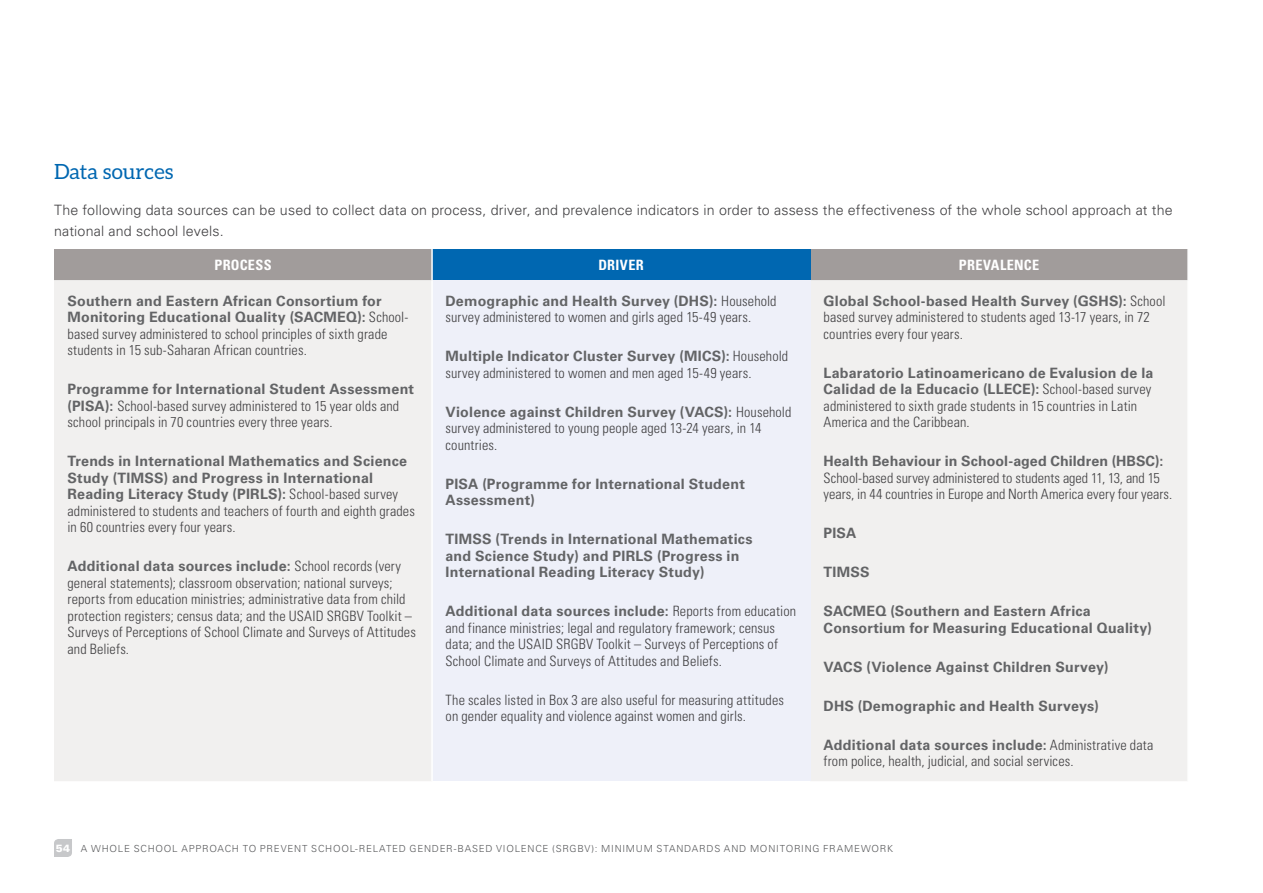
<style>
.page{position:relative;width:1263px;height:893px;background:#fff}
.page>*{position:absolute;margin:0;border:0;box-sizing:border-box;transform-origin:0 0}
.t1{font:21px "Aleo";color:#0067b1}
.t2{font:300 condensed 14.25px/16.5px "Univers LT Std";letter-spacing:.01em;color:#414042}
.t3{font:700 14.25px/16.5px "Univers LT Std";letter-spacing:.015em;color:#636466}
.t4{font:300 14.25px/21px "Univers LT Pro 45";letter-spacing:.01em;color:#414042}
.t5{font:700 condensed 14.25px "Univers LT Std";letter-spacing:.02em;color:#fff}
.t6{font:300 9.75px "Univers LT Pro 45";letter-spacing:.075em;color:#58595b}
.s1{font-weight:700;font-stretch:normal;color:#636466}
.s2{font-weight:300;font-stretch:condensed;color:#414042}
.s3{font-family:"Univers LT Std";font-weight:900;font-size:10.5px;color:#fff}
</style>
<div class="page">
<svg style="left:54px;top:839px;width:18px;height:18px"></svg>
<div style="left:54px;top:249px;width:1133px;height:31px;background:#a19c9b"></div>
<div style="left:432px;top:249px;width:378px;height:31px;background:#0067b1"></div>
<div style="left:54px;top:280px;width:1133px;height:501px;background:#f1f0ef"></div>
<div style="left:432px;top:280px;width:378px;height:501px;background:#eef0f9"></div>
<hr style="left:431px;top:249px;width:2px;height:31px;background:#fff">
<hr style="left:431px;top:280px;width:2px;height:501px;background:#fff">
<h1 class="t1" style="left:54px;top:160px;width:121px">Data sources</h1>
<p class="t4" style="left:54px;top:199px;width:1120px">The following data sources can be used to collect data on process, driver, and prevalence indicators in order to assess the effectiveness of the whole school approach at the national and school levels.</p>
<p class="t5" style="left:214px;top:256px;width:59px">PROCESS</p>
<p class="t5" style="left:598px;top:256px;width:47px">DRIVER</p>
<p class="t5" style="left:959px;top:256px;width:82px">PREVALENCE</p>
<p class="t2" style="left:67px;top:292px;width:342px"><span class="s1">Southern and Eastern African Consortium for Monitoring Educational Quality (SACMEQ):</span> School&shy;based survey administered to school principles of sixth grade students in 15 sub-Saharan African countries.</p>
<p class="t2" style="left:67px;top:381px;width:348px"><span class="s1">Programme for International Student Assessment (PISA):</span> School-based survey administered to 15 year olds and school principals in 70 countries every three years.</p>
<p class="t3" style="left:67px;top:453px;width:349px">Trends in International Mathematics and Science Study (TIMSS) and Progress in International Reading Literacy Study (PIRLS): <span class="s2">School-based survey administered to students and teachers of fourth and eighth grades in 60 countries every four years.</span></p>
<p class="t2" style="left:67px;top:558px;width:350px"><span class="s1">Additional data sources include:</span> School records (very general statements); classroom observation; national surveys; reports from education ministries; administrative data from child protection registers; census data; and the USAID SRGBV Toolkit – Surveys of Perceptions of School Climate and Surveys of Attitudes and Beliefs.</p>
<p class="t2" style="left:445px;top:292px;width:333px"><span class="s1">Demographic and Health Survey (DHS):</span> Household survey administered to women and girls aged 15-49 years.</p>
<p class="t2" style="left:445px;top:348px;width:344px"><span class="s1">Multiple Indicator Cluster Survey (MICS):</span> Household survey administered to women and men aged 15-49 years.</p>
<p class="t2" style="left:445px;top:403px;width:347px"><span class="s1">Violence against Children Survey (VACS):</span> Household survey administered to young people aged 13-24 years, in 14 countries.</p>
<p class="t3" style="left:445px;top:476px;width:301px">PISA (Programme for International Student<br>Assessment)</p>
<p class="t3" style="left:445px;top:531px;width:309px">TIMSS (Trends in International Mathematics and Science Study) and PIRLS (Progress in<br>International Reading Literacy Study)</p>
<p class="t2" style="left:445px;top:603px;width:352px"><span class="s1">Additional data sources include:</span> Reports from education and finance ministries; legal and regulatory framework; census data; and the USAID SRGBV Toolkit – Surveys of Perceptions of School Climate and Surveys of Attitudes and Beliefs.</p>
<p class="t2" style="left:445px;top:691px;width:340px">The scales listed in Box 3 are also useful for measuring attitudes on gender equality and violence against women and girls.</p>
<p class="t2" style="left:823px;top:292px;width:343px"><span class="s1">Global School-based Health Survey (GSHS):</span> School based survey administered to students aged 13-17 years, in 72 countries every four years.</p>
<p class="t2" style="left:823px;top:364px;width:331px"><span class="s1">Labaratorio Latinoamericano de Evalusion de la Calidad de la Educacio (LLECE):</span> School-based survey administered to sixth grade students in 15 countries in Latin America and the Caribbean.</p>
<p class="t3" style="left:823px;top:453px;width:341px">Health Behaviour in School-aged Children (HBSC):</p>
<p class="t2" style="left:823px;top:469px;width:350px">School-based survey administered to students aged 11, 13, and 15 years, in 44 countries in Europe and North America every four years.</p>
<p class="t3" style="left:823px;top:525px;width:34px">PISA</p>
<p class="t3" style="left:823px;top:564px;width:48px">TIMSS</p>
<p class="t3" style="left:823px;top:603px;width:330px">SACMEQ (Southern and Eastern Africa<br>Consortium for Measuring Educational Quality)</p>
<p class="t3" style="left:823px;top:659px;width:286px">VACS (Violence Against Children Survey)</p>
<p class="t3" style="left:823px;top:698px;width:277px">DHS (Demographic and Health Surveys)</p>
<p class="t2" style="left:823px;top:736px;width:331px"><span class="s1">Additional data sources include:</span> Administrative data from police, health, judicial, and social services.</p>
<p class="t6" style="left:56px;top:842px;width:839px"><span class="s3">54</span> A WHOLE SCHOOL APPROACH TO PREVENT SCHOOL-RELATED GENDER-BASED VIOLENCE (SRGBV): MINIMUM STANDARDS AND MONITORING FRAMEWORK</p>
</div>
